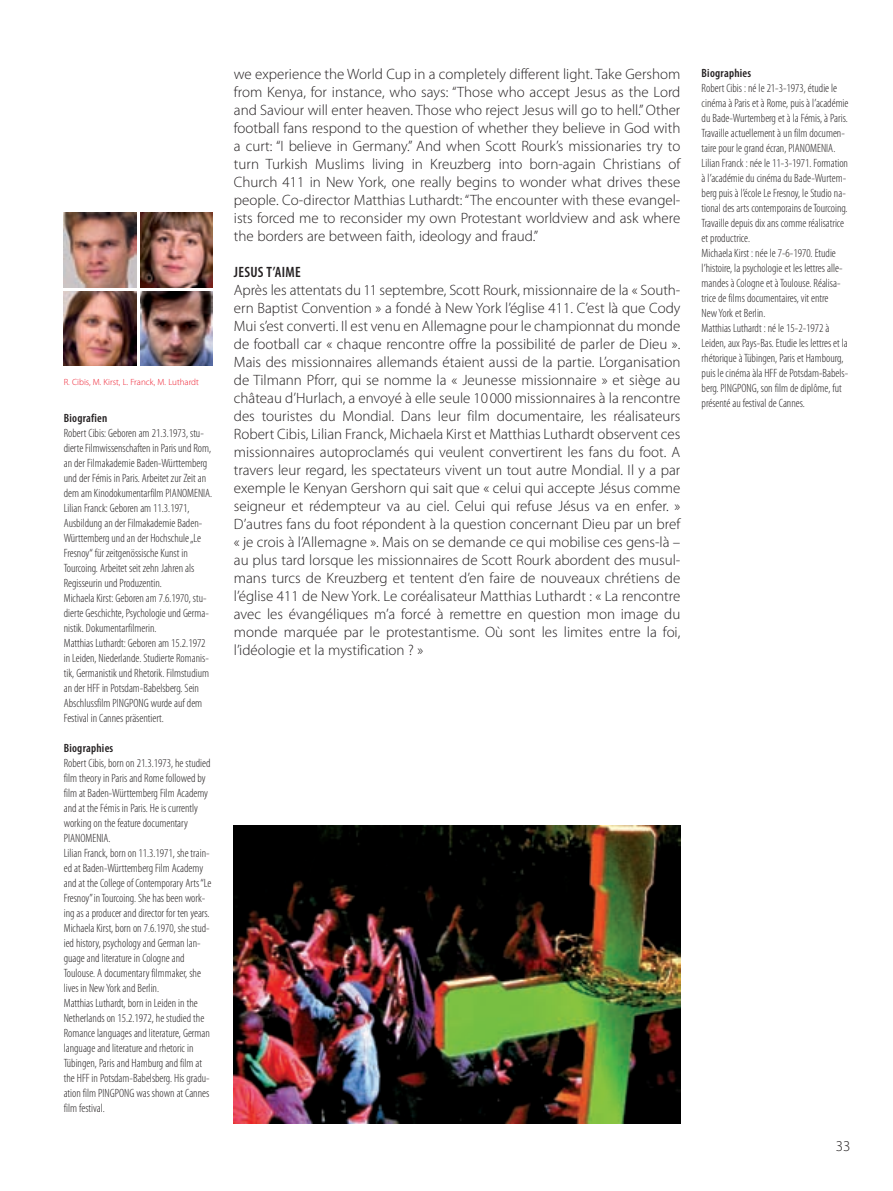
<style>
.page{position:relative;width:893px;height:1191px;background:#fff}
.page>*{position:absolute;margin:0;border:0;box-sizing:border-box;transform-origin:0 0}
.t1{font:300 15px/18px "Myriad Pro";color:#231f20;text-align:justify}
.t2{font:600 condensed 15px "Myriad Pro";letter-spacing:.02em;color:#231f20}
.t3{font:300 condensed 12px/15px "Myriad Pro";color:#231f20}
.t4{font:600 condensed 12px "Myriad Pro";letter-spacing:.02em;color:#231f20}
.t5{font:300 9px "Myriad Pro";color:#ee1b2d}
</style>
<div class="page">
<img style="left:63px;top:212px;width:618px;height:912px">
<p class="t5" style="left:64px;top:379px;width:137px">R. Cibis, M. Kirst, L. Franck, M. Luthardt</p>
<p class="t4" style="left:64px;top:413px;width:45px">Biografien</p>
<p class="t3" style="left:64px;top:426px;width:150px">Robert Cibis: Geboren am 21.3.1973, stu&shy;dier te Filmwissenschaften in Paris und Rom, an der Film akade mie Baden-Württemberg und der Fémis in Paris. Arbeitet zur Zeit an dem am Kino doku men tar film PIANOMENIA.<br>Lilian Franck: Geboren am 11.3.1971, Ausbildung an der Film aka demie Baden-Württemberg und an der Hochschule „Le Fresnoy“ für zeitgenös sische Kunst in Tourcoing. Arbeitet seit zehn Jahren als Regisseurin und Produzentin.<br>Michaela Kirst: Geboren am 7.6.1970, stu&shy;dierte Geschichte, Psychologie und Germa - nistik. Dokumen tar filmerin.<br>Matthias Luthardt: Geboren am 15.2.1972 in Leiden, Niederlande. Studierte Roma nis - tik, Germanistik und Rhetorik. Filmstudium an der HFF in Potsdam-Babelsberg. Sein Abschlussfilm PINGPONG wurde auf dem Festival in Cannes präsentiert.</p>
<p class="t4" style="left:64px;top:743px;width:51px">Biographies</p>
<p class="t3" style="left:64px;top:756px;width:149px">Robert Cibis, born on 21.3.1973, he studied film theory in Paris and Rome followed by film at Baden-Württemberg Film Academy and at the Fémis in Paris. He is currently working on the feature documentary PIANOMENIA.<br>Lilian Franck, born on 11.3.1971, she train - ed at Baden-Württemberg Film Acade my and at the College of Contem porary Arts “Le Fresnoy” in Tourcoing. She has been work&shy;ing as a producer and director for ten years.<br>Michaela Kirst, born on 7.6.1970, she stud&shy;ied history, psychology and German lan&shy;guage and literature in Cologne and Toulouse. A documentary filmmaker, she lives in New York and Berlin.<br>Matthias Luthardt, born in Leiden in the Netherlands on 15.2.1972, he studied the Romance languages and literature, German language and literature and rhetoric in Tübingen, Paris and Hamburg and film at the HFF in Potsdam-Babelsberg. His gradu&shy;ation film PINGPONG was shown at Cannes film festival.</p>
<p class="t1" style="left:234px;top:66px;width:448px">we experience the World Cup in a completely different light. Take Gershom from Kenya, for instance, who says: “Those who accept Jesus as the Lord and Saviour will enter heaven. Those who reject Jesus will go to hell.” Other football fans respond to the question of whether they believe in God with a curt: “I believe in Germany.” And when Scott Rourk’s missionaries try to turn Turkish Muslims living in Kreuzberg into born-again Christians of Church 411 in New York, one really begins to wonder what drives these people. Co-director Matthias Luthardt: “The encounter with these evangel&shy;ists forced me to reconsider my own Protestant worldview and ask where the borders are between faith, ideology and fraud.”</p>
<p class="t2" style="left:234px;top:267px;width:69px">JESUS T’AIME</p>
<p class="t1" style="left:234px;top:282px;width:448px">Après les attentats du 11 septembre, Scott Rourk, missionnaire de la « South - ern Baptist Convention » a fondé à New York l’église 411. C’est là que Cody Mui s’est converti. Il est venu en Allemagne pour le championnat du monde de football car « chaque rencontre offre la possibilité de parler de Dieu ».<br>Mais des missionnaires allemands étaient aussi de la partie. L’orga ni sation de Tilmann Pforr, qui se nomme la « Jeunesse missionnaire » et siège au château d’Hurlach, a envoyé à elle seule 10000 missionnaires à la rencontre des touristes du Mondial. Dans leur film documentaire, les réalisateurs Robert Cibis, Lilian Franck, Michaela Kirst et Matthias Luthardt observent ces missionnaires autoproclamés qui veulent convertirent les fans du foot. A travers leur regard, les spectateurs vivent un tout autre Mondial. Il y a par exemple le Kenyan Gershorn qui sait que « celui qui accepte Jésus comme seigneur et rédempteur va au ciel. Celui qui refuse Jésus va en enfer. » D’autres fans du foot répondent à la question concernant Dieu par un bref « je crois à l’Allemagne ». Mais on se demande ce qui mobilise ces gens-là – au plus tard lorsque les missionnaires de Scott Rourk abordent des musul&shy;mans turcs de Kreuzberg et tentent d’en faire de nouveaux chrétiens de l’église 411 de New York. Le coréalisateur Matthias Luthardt : « La rencontre avec les évangéliques m’a forcé à remettre en question mon image du monde marquée par le protestantisme. Où sont les limites entre la foi, l’idéologie et la mystification ? »</p>
<p class="t4" style="left:702px;top:68px;width:51px">Biographies</p>
<p class="t3" style="left:702px;top:81px;width:148px">Robert Cibis : né le 21-3-1973, étudie le cinéma à Paris et à Rome, puis à l’académie du Bade-Wurtemberg et à la Fémis, à Paris.<br>Travaille actuellement à un film documen&shy;taire pour le grand écran, PIANOMENIA.<br>Lilian Franck : née le 11-3-1971. Forma tion à l’académie du cinéma du Bade-Wurtem - berg puis à l’école Le Fresnoy, le Studio na - tio nal des arts contemporains de Tour coing.<br>Travaille depuis dix ans comme réalisatrice et productrice.<br>Michaela Kirst : née le 7-6-1970. Etudie l’histoire, la psychologie et les lettres alle&shy;mandes à Cologne et à Toulouse. Réalisa - trice de films documentaires, vit entre<br>New York et Berlin.<br>Matthias Luthardt : né le 15-2-1972 à Leiden, aux Pays-Bas. Etudie les lettres et la rhétorique à Tübingen, Paris et Ham bourg, puis le cinéma àla HFF de Potsdam-Babels - berg. PINGPONG, son film de diplôme, fut présenté au festival de Cannes.</p>
<p class="t1" style="left:836px;top:1138px;width:16px">33</p>
</div>
